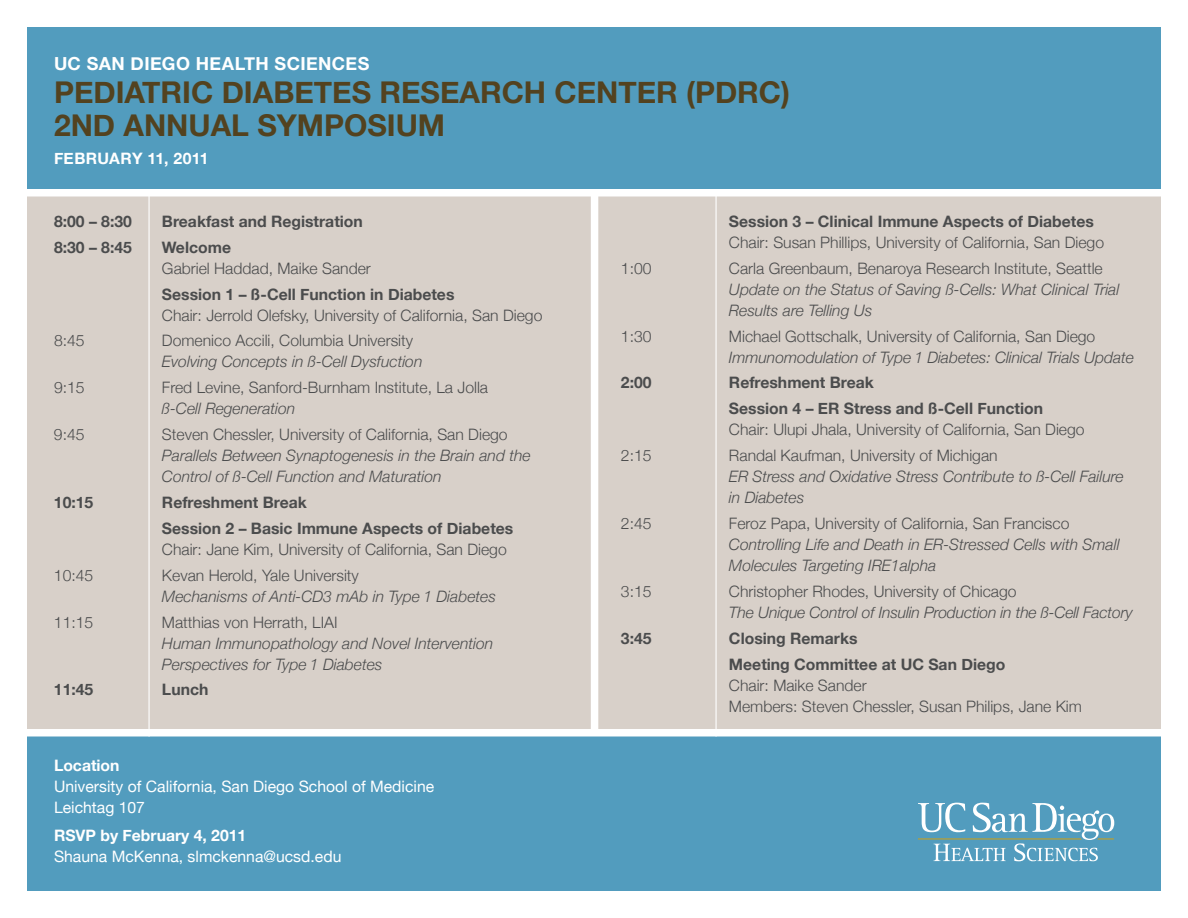
<style>
.page{position:relative;width:1188px;height:918px;background:#fff}
.page>*{position:absolute;margin:0;border:0;box-sizing:border-box;transform-origin:0 0}
.t1{font:700 30px/33px "Helvetica Neue";color:#53421f}
.t2{font:700 18px "Helvetica Neue";letter-spacing:.02em;color:#fff}
.t3{font:300 15.75px/21px "Helvetica Neue";color:#4b4c4d}
.t4{font:italic 300 15.75px/21px "Helvetica Neue";color:#4b4c4d}
.t5{font:700 15.75px/25.8px "Helvetica Neue";color:#4b4c4d}
.t6{font:15.75px/21px "Helvetica Neue";color:#fff}
.t7{font:700 15.75px "Helvetica Neue";color:#fff}
</style>
<div class="page">
<div style="left:27px;top:729px;width:1134px;height:162px;background:#529cbe"></div>
<div style="left:27px;top:27px;width:1134px;height:164px;background:#529cbe"></div>
<div style="left:27px;top:193px;width:567px;height:536px;background:#d8d0c9"></div>
<div style="left:594px;top:193px;width:567px;height:536px;background:#d8d0c9"></div>
<div style="left:25px;top:189px;width:1144px;height:7px;background:#fff"></div>
<div style="left:25px;top:729px;width:1144px;height:7px;background:#fff"></div>
<svg style="left:918px;top:803px;width:196px;height:58px"></svg>
<hr style="left:148px;top:193px;width:2px;height:543px;background:#fff">
<hr style="left:716px;top:193px;width:1px;height:543px;background:#fff">
<div style="left:591px;top:193px;width:7px;height:540px;background:#fff"></div>
<p class="t2" style="left:54px;top:52px;width:168px">UC San Diego Heal</p>
<p class="t2" style="left:244px;top:52px;width:101px">th Sciences</p>
<h1 class="t1" style="left:54px;top:75px;width:738px">PEDIATRIC DIABETES RESEARCH CENTER (PDRC)<br>2ND ANN UAL SYMPOSIUM</h1>
<p class="t7" style="left:54px;top:149px;width:22px">February</p>
<p class="t7" style="left:148px;top:149px;width:63px">11, 2011</p>
<p class="t5" style="left:54px;top:208px;width:79px">8:00 – 8:30</p>
<p class="t5" style="left:162px;top:208px;width:202px">Breakfast and Registration</p>
<p class="t5" style="left:54px;top:234px;width:79px">8:30 – 8:45</p>
<p class="t5" style="left:162px;top:234px;width:71px">Welcome</p>
<p class="t3" style="left:162px;top:257px;width:210px">Gabriel Haddad, Maike Sander</p>
<p class="t5" style="left:162px;top:281px;width:294px">Session 1 – ß-Cell Function in Diabetes</p>
<p class="t3" style="left:162px;top:304px;width:382px">Chair: Jerrold Olefsky, University of California, San Diego</p>
<p class="t3" style="left:54px;top:330px;width:32px">8:45</p>
<p class="t3" style="left:162px;top:330px;width:253px">Domenico Accili, Columbia University</p>
<p class="t4" style="left:162px;top:351px;width:262px">Evolving Concepts in ß-Cell Dysfuction</p>
<p class="t3" style="left:54px;top:377px;width:32px">9:15</p>
<p class="t3" style="left:162px;top:377px;width:328px">Fred Levine, Sanford-Burnham Institute, La Jolla</p>
<p class="t4" style="left:162px;top:398px;width:135px">ß-Cell Regeneration</p>
<p class="t3" style="left:54px;top:424px;width:32px">9:45</p>
<p class="t3" style="left:162px;top:424px;width:347px">Steven Chessler, University of California, San Diego</p>
<p class="t4" style="left:162px;top:445px;width:370px">Parallels Between Synaptogenesis in the Brain and the<br>Control of ß-Cell Function and Maturation</p>
<p class="t5" style="left:54px;top:489px;width:41px">10:15</p>
<p class="t5" style="left:162px;top:489px;width:353px">Refreshment Break<br>Session 2 – Basic Immune Aspects of Diabetes</p>
<p class="t3" style="left:162px;top:538px;width:346px">Chair: Jane Kim, University of California, San Diego</p>
<p class="t3" style="left:54px;top:564px;width:41px">10:45</p>
<p class="t3" style="left:162px;top:564px;width:198px">Kevan Herold, Yale University</p>
<p class="t4" style="left:162px;top:585px;width:335px">Mechanisms of Anti-CD3 mAb in Type 1 Diabetes</p>
<p class="t3" style="left:54px;top:611px;width:41px">11:15</p>
<p class="t3" style="left:162px;top:611px;width:177px">Matthias von Herrath, LIAI</p>
<p class="t4" style="left:162px;top:632px;width:333px">Human Immunopathology and Novel Intervention<br>Perspectives for Type 1 Diabetes</p>
<p class="t5" style="left:54px;top:677px;width:41px">11:45</p>
<p class="t5" style="left:162px;top:677px;width:48px">Lunch</p>
<p class="t7" style="left:54px;top:756px;width:67px">Location</p>
<p class="t6" style="left:54px;top:776px;width:382px">University of California, San Diego School of Medicine<br>Leichtag 107</p>
<p class="t7" style="left:54px;top:825px;width:194px">RSVP by February 4, 2011</p>
<p class="t6" style="left:54px;top:845px;width:289px">Shauna McKenna, slmckenna@ucsd.edu</p>
<p class="t5" style="left:729px;top:208px;width:367px">Session 3 – Clinical Immune Aspects of Diabetes</p>
<p class="t3" style="left:729px;top:231px;width:377px">Chair: Susan Phillips, University of California, San Diego</p>
<p class="t3" style="left:621px;top:257px;width:32px">1:00</p>
<p class="t3" style="left:729px;top:257px;width:375px">Carla Greenbaum, Benaroya Research Institute, Seattle</p>
<p class="t4" style="left:729px;top:278px;width:392px">Update on the Status of Saving ß-Cells: What Clinical Trial<br>Results are Telling Us</p>
<p class="t3" style="left:621px;top:325px;width:32px">1:30</p>
<p class="t3" style="left:729px;top:325px;width:368px">Michael Gottschalk, University of California, San Diego</p>
<p class="t4" style="left:729px;top:346px;width:407px">Immunomodulation of Type 1 Diabetes: Clinical Trials Update</p>
<p class="t5" style="left:621px;top:370px;width:32px">2:00</p>
<p class="t5" style="left:729px;top:370px;width:316px">Refreshment Break<br>Session 4 – ER Stress and ß-Cell Function</p>
<p class="t3" style="left:729px;top:419px;width:357px">Chair: Ulupi Jhala, University of California, San Diego</p>
<p class="t3" style="left:621px;top:445px;width:32px">2:15</p>
<p class="t3" style="left:729px;top:445px;width:270px">Randal Kaufman, University of Michigan</p>
<p class="t4" style="left:729px;top:466px;width:396px">ER Stress and Oxidative Stress Contribute to ß-Cell Failure in Diabetes</p>
<p class="t3" style="left:621px;top:513px;width:32px">2:45</p>
<p class="t3" style="left:729px;top:513px;width:342px">Feroz Papa, University of California, San Francisco</p>
<p class="t4" style="left:729px;top:534px;width:392px">Controlling Life and Death in ER-Stressed Cells with Small<br>Molecules Targeting IRE1alpha</p>
<p class="t3" style="left:621px;top:580px;width:32px">3:15</p>
<p class="t3" style="left:729px;top:580px;width:289px">Christopher Rhodes, University of Chicago</p>
<p class="t4" style="left:729px;top:601px;width:405px">The Unique Control of Insulin Production in the ß-Cell Factory</p>
<p class="t5" style="left:621px;top:625px;width:32px">3:45</p>
<p class="t5" style="left:729px;top:625px;width:278px">Closing Remarks<br>Meeting Committee at UC San Diego</p>
<p class="t3" style="left:729px;top:674px;width:354px">Chair: Maike Sander<br>Members: Steven Chessler, Susan Philips, Jane Kim</p>
</div>
